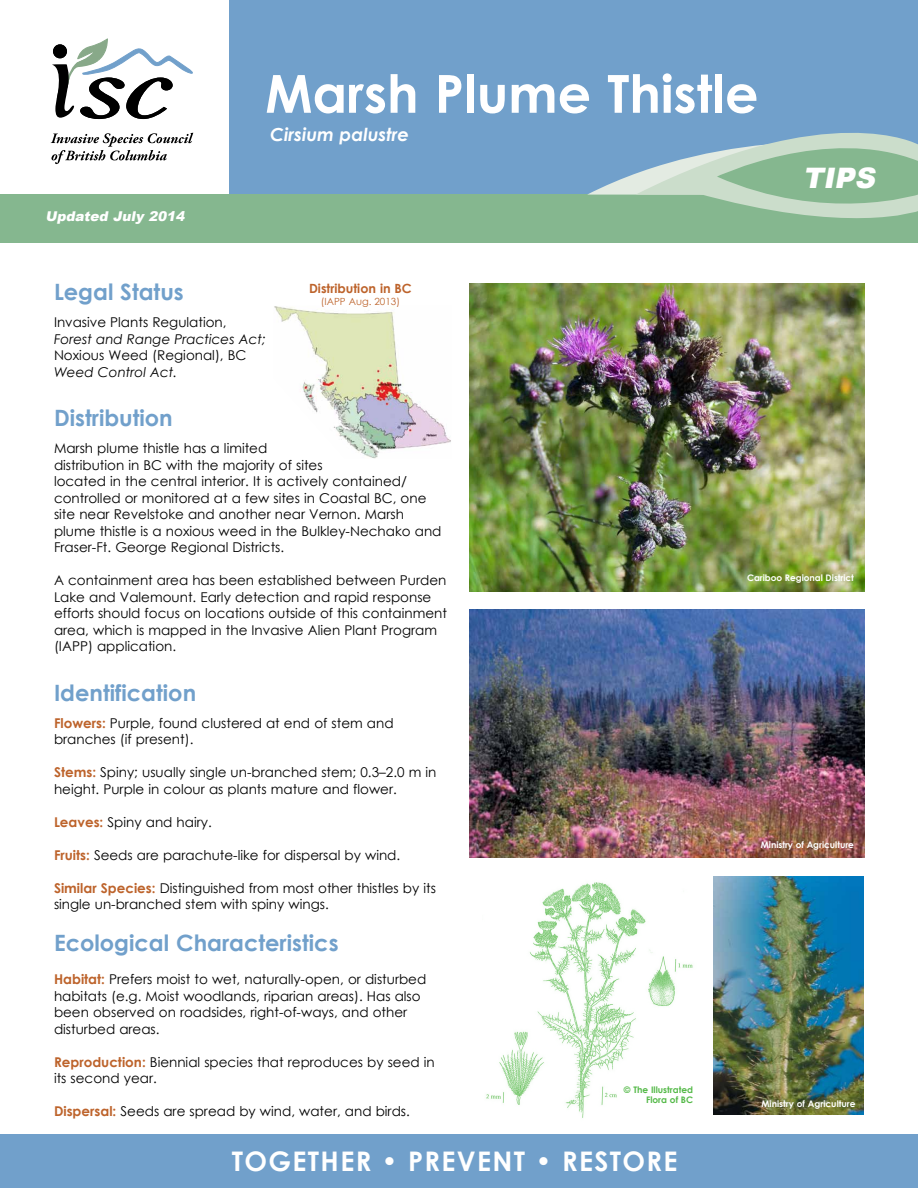
<style>
.page{position:relative;width:918px;height:1188px;background:#fff}
.page>*{position:absolute;margin:0;border:0;box-sizing:border-box;transform-origin:0 0}
.t1{font:700 52.5px "Century Gothic";color:#fff}
.t2{font:italic 900 28.2px "Arial";color:#fff}
.t3{font:700 27px "Century Gothic";letter-spacing:.05em;color:#fff}
.t4{font:700 22.5px "Century Gothic";color:#71a0cb}
.t5{font:italic 700 18px "Century Gothic";color:#fff}
.t6{font:13.5px/16.5px "Century Gothic";color:#000}
.t7{font:italic 13.5px "Century Gothic";color:#000}
.t8{font:italic 900 13.5px "Arial";color:#fff}
.t9{font:700 12.75px "Century Gothic";color:#bd632b}
.t10{font:9.9px "Century Gothic";color:#bd632b}
.t11{font:700 9px "Century Gothic";letter-spacing:-.005em;color:#fff}
.t12{font:700 9px/10.8px "Century Gothic";color:#54b948;text-align:right}
.s1{font-weight:700;color:#bd632b}
</style>
<div class="page">
<img style="left:469px;top:284px;width:395px;height:308px">
<img style="left:469px;top:610px;width:395px;height:248px">
<div style="left:230px;top:0;width:688px;height:201px;background:#71a0cb"></div>
<div style="left:0;top:194px;width:918px;height:49px;background:#85b78f"></div>
<svg style="left:52px;top:39px;width:141px;height:80px"></svg>
<svg style="left:51px;top:133px;width:142px;height:31px"></svg>
<div style="left:0;top:1134px;width:918px;height:54px;background:#71a0cb"></div>
<svg style="left:587px;top:133px;width:331px;height:86px"></svg>
<img style="left:274px;top:306px;width:177px;height:153px">
<img style="left:486px;top:882px;width:207px;height:236px">
<img style="left:713px;top:876px;width:151px;height:238px">
<p class="t8" style="left:46px;top:207px;width:144px">Updated July 2014</p>
<h1 class="t1" style="left:265px;top:61px;width:495px">Marsh Plume Thistle</h1>
<h3 class="t5" style="left:270px;top:123px;width:141px">Cirsium palustre</h3>
<h2 class="t2" style="left:803px;top:157px;width:81px">TIPS</h2>
<p class="t9" style="left:309px;top:280px;width:104px">Distribution in BC</p>
<p class="t10" style="left:321px;top:295px;width:81px">(IAPP Aug. 2013)</p>
<h3 class="t4" style="left:54px;top:278px;width:131px">Legal Status</h3>
<p class="t6" style="left:54px;top:314px;width:174px">Invasive Plants Regulation,</p>
<p class="t7" style="left:54px;top:330px;width:213px">Forest and Range Practices Act;</p>
<p class="t6" style="left:54px;top:347px;width:194px">Noxious Weed (Regional), BC</p>
<p class="t7" style="left:54px;top:363px;width:125px">Weed Control Act.</p>
<h3 class="t4" style="left:54px;top:404px;width:120px">Distribution</h3>
<p class="t6" style="left:54px;top:440px;width:389px">Marsh plume thistle has a limited<br>distribution in BC with the majority of sites<br>located in the central interior. It is actively contained/ controlled or monitored at a few sites in Coastal BC, one site near Revelstoke and another near Vernon. Marsh plume thistle is a noxious weed in the Bulkley-Nechako and Fraser-Ft. George Regional Districts.</p>
<p class="t6" style="left:54px;top:572px;width:394px">A containment area has been established between Purden Lake and Valemount. Early detection and rapid response efforts should focus on locations outside of this containment area, which is mapped in the Invasive Alien Plant Program (IAPP) application.</p>
<h3 class="t4" style="left:54px;top:678px;width:144px">Identification</h3>
<p class="t6" style="left:54px;top:714px;width:341px"><span class="s1">Flowers:</span> Purple, found clustered at end of stem and branches (if present).</p>
<p class="t6" style="left:54px;top:764px;width:384px"><span class="s1">Stems:</span> Spiny; usually single un-branched stem; 0.3–2.0 m in height. Purple in colour as plants mature and flower.</p>
<p class="t6" style="left:54px;top:813px;width:159px"><span class="s1">Leaves:</span> Spiny and hairy.</p>
<p class="t6" style="left:54px;top:846px;width:348px"><span class="s1">Fruits:</span> Seeds are parachute-like for dispersal by wind.</p>
<p class="t6" style="left:54px;top:879px;width:384px"><span class="s1">Similar Species:</span> Distinguished from most other thistles by its single un-branched stem with spiny wings.</p>
<h3 class="t4" style="left:54px;top:929px;width:286px">Ecological Characteristics</h3>
<p class="t6" style="left:54px;top:971px;width:374px"><span class="s1">Habitat:</span> Prefers moist to wet, naturally-open, or disturbed habitats (e.g. Moist woodlands, riparian areas). Has also been observed on roadsides, right-of-ways, and other disturbed areas.</p>
<p class="t6" style="left:54px;top:1053px;width:382px"><span class="s1">Reproduction:</span> Biennial species that reproduces by seed in its second year.</p>
<p class="t6" style="left:54px;top:1103px;width:357px"><span class="s1">Dispersal:</span> Seeds are spread by wind, water, and birds.</p>
<h3 class="t3" style="left:232px;top:1144px;width:447px">TOGETHER • PREVENT • RESTORE</h3>
<p class="t12" style="left:624px;top:1084px;width:71px">© The Illustrated<br>Flora of BC</p>
<p class="t11" style="left:747px;top:572px;width:108px">Cariboo Regional District</p>
<p class="t11" style="left:761px;top:840px;width:95px">Ministry of Agriculture</p>
<p class="t11" style="left:761px;top:1098px;width:96px">Ministry of Agriculture</p>
</div>
